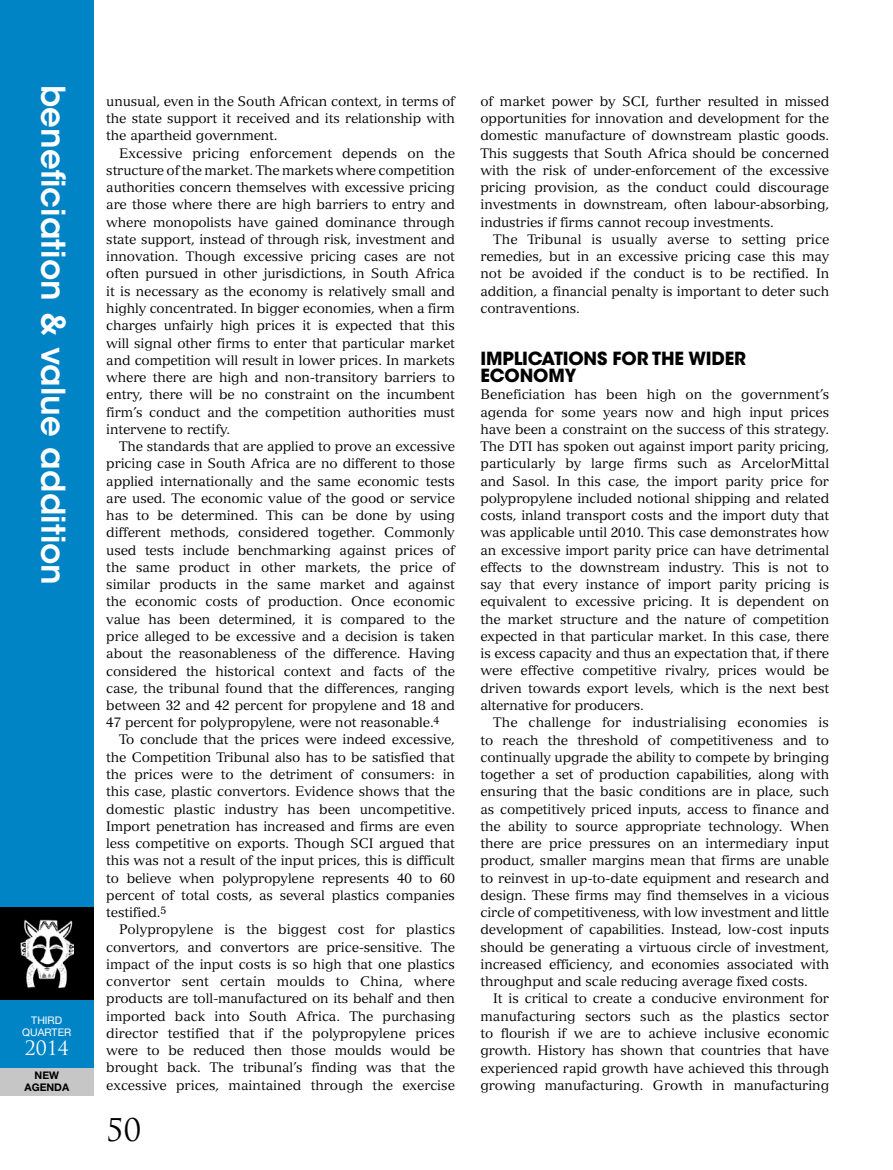
<style>
.page{position:relative;width:893px;height:1170px;background:#fff}
.page>*{position:absolute;margin:0;border:0;box-sizing:border-box;transform-origin:0 0}
.t1{font:600 32.55px "ITC Avant Garde Std";color:#fff}
.t2{font:30.45px "Trajan Pro";color:#000}
.t3{font:19.35px "Trajan Pro";color:#fff}
.t4{font:700 18px/17.2px "ITC Avant Garde Std";letter-spacing:-.01em;color:#000}
.t5{font:13.5px/17.2px "Versailles LT Std";letter-spacing:-.01em;color:#000;text-align:justify}
.t6{font:10.5px/12.6px "Helvetica Neue LT Std";color:#fff;text-align:center}
.t7{font:700 10.5px/12.6px "Helvetica Neue LT Std";color:#000;text-align:center}
</style>
<div class="page">
<div style="left:0;top:0;width:94px;height:1089px;background:#0084c5"></div>
<div style="left:0;top:907px;width:94px;height:92px;background:#000"></div>
<div style="left:0;top:1067px;width:94px;height:28px;background:#c6c6c6"></div>
<img style="left:20px;top:919px;width:53px;height:67px">
<h1 class="t1" style="left:74px;top:85px;width:501px;rotate:90deg">beneficiation &amp; value addition</h1>
<p class="t6" style="left:22px;top:1013px;width:51px">THIRD<br>QUARTER</p>
<h3 class="t3" style="left:25px;top:1035px;width:46px">2014</h3>
<p class="t7" style="left:25px;top:1068px;width:46px">NEW<br>AGENDA</p>
<p class="t5" style="left:106px;top:92px;width:350px">unusual, even in the South African context, in terms of the state support it received and its relationship with the apartheid government.</p>
<p class="t5" style="left:106px;top:144px;width:350px;text-indent:13px">Excessive pricing enforcement depends on the structure of the market. The markets where competition authorities concern themselves with excessive pricing are those where there are high barriers to entry and where monopolists have gained dominance through state support, instead of through risk, investment and innovation. Though excessive pricing cases are not often pursued in other jurisdictions, in South Africa it is necessary as the economy is relatively small and highly concentrated. In bigger economies, when a firm charges unfairly high prices it is expected that this will signal other firms to enter that particular market and competition will result in lower prices. In markets where there are high and non-transitory barriers to entry, there will be no constraint on the incumbent firm’s conduct and the competition authorities must intervene to rectify.</p>
<p class="t5" style="left:106px;top:437px;width:350px;text-indent:13px">The standards that are applied to prove an excessive pricing case in South Africa are no different to those applied internationally and the same economic tests are used. The economic value of the good or service has to be determined. This can be done by using different methods, considered together. Commonly used tests include benchmarking against prices of the same product in other markets, the price of similar products in the same market and against the economic costs of production. Once economic value has been determined, it is compared to the price alleged to be excessive and a decision is taken about the reasonableness of the difference. Having considered the historical context and facts of the case, the tribunal found that the differences, ranging between 32 and 42 percent for propylene and 18 and 47 percent for polypropylene, were not reasonable.<sup>4</sup></p>
<p class="t5" style="left:106px;top:731px;width:350px;text-indent:13px">To conclude that the prices were indeed excessive, the Competition Tribunal also has to be satisfied that the prices were to the detriment of consumers: in this case, plastic convertors. Evidence shows that the domestic plastic industry has been uncompetitive.<br>Import penetration has increased and firms are even less competitive on exports. Though SCI argued that this was not a result of the input prices, this is difficult to believe when polypropylene represents 40 to 60 percent of total costs, as several plastics companies testified.<sup>5</sup></p>
<p class="t5" style="left:106px;top:920px;width:350px;text-indent:13px">Polypropylene is the biggest cost for plastics convertors, and convertors are price-sensitive. The impact of the input costs is so high that one plastics convertor sent certain moulds to China, where products are toll-manufactured on its behalf and then imported back into South Africa. The purchasing director testified that if the polypropylene prices were to be reduced then those moulds would be brought back. The tribunal’s finding was that the excessive prices, maintained through the exercise</p>
<h2 class="t2" style="left:106px;top:1110px;width:36px">50</h2>
<p class="t5" style="left:480px;top:92px;width:350px">of market power by SCI, further resulted in missed opportunities for innovation and development for the domestic manufacture of downstream plastic goods.<br>This suggests that South Africa should be concerned with the risk of under-enforcement of the excessive pricing provision, as the conduct could discourage investments in downstream, often labour-absorbing, industries if firms cannot recoup investments.</p>
<p class="t5" style="left:480px;top:230px;width:350px;text-indent:13px">The Tribunal is usually averse to setting price remedies, but in an excessive pricing case this may not be avoided if the conduct is to be rectified. In addition, a financial penalty is important to deter such contraventions.</p>
<h3 class="t4" style="left:480px;top:349px;width:267px">IMPLICATIONS FOR THE WIDER<br>ECONOMY</h3>
<p class="t5" style="left:480px;top:386px;width:350px">Beneficiation has been high on the government’s agenda for some years now and high input prices have been a constraint on the success of this strategy.<br>The DTI has spoken out against import parity pricing, particularly by large firms such as ArcelorMittal and Sasol. In this case, the import parity price for polypropylene included notional shipping and related costs, inland transport costs and the import duty that was applicable until 2010. This case demonstrates how an excessive import parity price can have detrimental effects to the downstream industry. This is not to say that every instance of import parity pricing is equivalent to excessive pricing. It is dependent on the market structure and the nature of competition expected in that particular market. In this case, there is excess capacity and thus an expectation that, if there were effective competitive rivalry, prices would be driven towards export levels, which is the next best alternative for producers.</p>
<p class="t5" style="left:480px;top:713px;width:350px;text-indent:13px">The challenge for industrialising economies is to reach the threshold of competitiveness and to continually upgrade the ability to compete by bringing together a set of production capabilities, along with ensuring that the basic conditions are in place, such as competitively priced inputs, access to finance and the ability to source appropriate technology. When there are price pressures on an intermediary input product, smaller margins mean that firms are unable to reinvest in up-to-date equipment and research and design. These firms may find themselves in a vicious circle of competitiveness, with low investment and little development of capabilities. Instead, low-cost inputs should be generating a virtuous circle of investment, increased efficiency, and economies associated with throughput and scale reducing average fixed costs.</p>
<p class="t5" style="left:480px;top:990px;width:350px;text-indent:13px">It is critical to create a conducive environment for manufacturing sectors such as the plastics sector to flourish if we are to achieve inclusive economic growth. History has shown that countries that have experienced rapid growth have achieved this through growing manufacturing. Growth in manufacturing</p>
</div>
